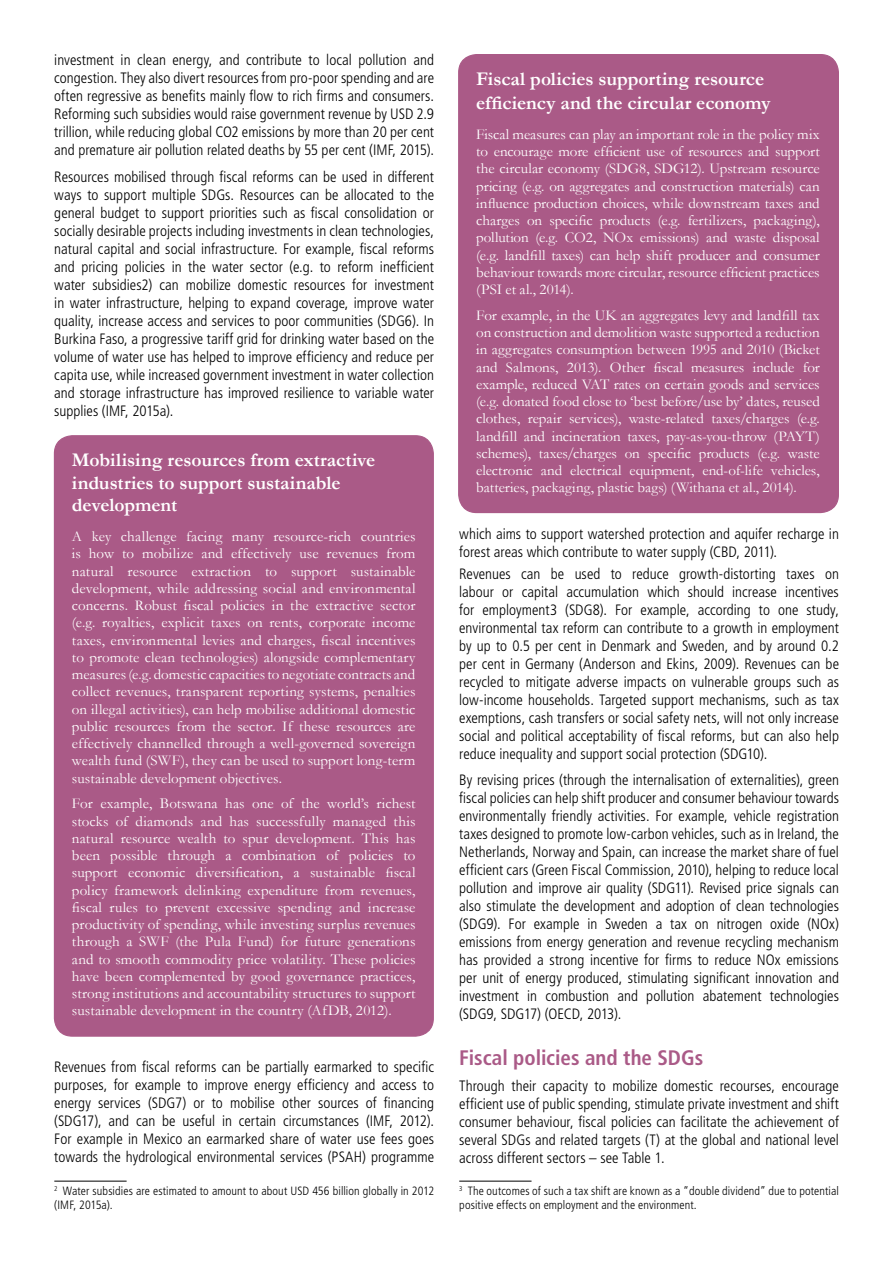
<style>
.page{position:relative;width:893px;height:1263px;background:#fff}
.page>*{position:absolute;margin:0;border:0;box-sizing:border-box;transform-origin:0 0}
.t1{font:700 condensed 21px "Frutiger LT Std";color:#aa5a87}
.t2{font:700 19.5px/22.5px "Garamond";color:#fff}
.t3{font:300 condensed 15px/18px "Frutiger LT Std";color:#000;text-align:justify}
.t4{font:15px/17.2px "Garamond";color:#fff;text-align:justify}
.t5{font:300 condensed 12px/13.5px "Frutiger LT Std";letter-spacing:.01em;color:#000}
</style>
<div class="page">
<hr style="left:459px;top:1181px;width:72px;height:1px;background:#000">
<hr style="left:54px;top:1181px;width:73px;height:1px;background:#000">
<div style="left:54px;top:436px;width:379px;height:600px;background:#aa5a87;border-radius:18px"></div>
<div style="left:459px;top:55px;width:379px;height:458px;background:#aa5a87;border-radius:18px"></div>
<p class="t3" style="left:54px;top:51px;width:381px">investment in clean energy, and contribute to local pollution and congestion. They also divert resources from pro-poor spending and are often regressive as benefits mainly flow to rich firms and consumers.<br>Reforming such subsidies would raise government revenue by USD 2.9 trillion, while reducing global CO2 emissions by more than 20 per cent and premature air pollution related deaths by 55 per cent (IMF, 2015).</p>
<p class="t3" style="left:54px;top:168px;width:381px">Resources mobilised through fiscal reforms can be used in different ways to support multiple SDGs. Resources can be allocated to the general budget to support priorities such as fiscal consolidation or socially desirable projects including investments in clean technologies, natural capital and social infrastructure. For example, fiscal reforms and pricing policies in the water sector (e.g. to reform inefficient water subsidies2) can mobilize domestic resources for investment in water infrastructure, helping to expand coverage, improve water quality, increase access and services to poor communities (SDG6). In Burkina Faso, a progressive tariff grid for drinking water based on the volume of water use has helped to improve efficiency and reduce per capita use, while increased government investment in water collection and storage infrastructure has improved resilience to variable water supplies (IMF, 2015a).</p>
<h2 class="t2" style="left:72px;top:449px;width:305px">Mobilising resources from extractive industries to support sustainable development</h2>
<p class="t4" style="left:72px;top:527px;width:345px">A key challenge facing many resource-rich countries is how to mobilize and effectively use revenues from natural resource extraction to support sustainable development, while addressing social and environmental concerns. Robust fiscal policies in the extractive sector (e.g. royalties, explicit taxes on rents, corporate income taxes, environmental levies and charges, fiscal incentives to promote clean technologies) alongside complementary measures (e.g. domestic capacities to negotiate contracts and collect revenues, transparent reporting systems, penalties on illegal activities), can help mobilise additional domestic public resources from the sector. If these resources are effectively channelled through a well-governed sovereign wealth fund (SWF), they can be used to support long-term sustainable development objectives.</p>
<p class="t4" style="left:72px;top:795px;width:345px">For example, Botswana has one of the world’s richest stocks of diamonds and has successfully managed this natural resource wealth to spur development. This has been possible through a combination of policies to support economic diversification, a sustainable fiscal policy framework delinking expenditure from revenues, fiscal rules to prevent excessive spending and increase productivity of spending, while investing surplus revenues through a SWF (the Pula Fund) for future generations and to smooth commodity price volatility. These policies have been complemented by good governance practices, strong institutions and accountability structures to support sustainable development in the country (AfDB, 2012).</p>
<p class="t3" style="left:54px;top:1058px;width:381px">Revenues from fiscal reforms can be partially earmarked to specific purposes, for example to improve energy efficiency and access to energy services (SDG7) or to mobilise other sources of financing (SDG17), and can be useful in certain circumstances (IMF, 2012).<br>For example in Mexico an earmarked share of water use fees goes towards the hydrological environmental services (PSAH) programme</p>
<p class="t5" style="left:54px;top:1185px;width:381px"><sup>2</sup> Water subsidies are estimated to amount to about USD 456 billion globally in 2012 (IMF, 2015a).</p>
<h2 class="t2" style="left:476px;top:67px;width:296px;line-height:24px">Fiscal policies supporting resource efficiency and the circular economy</h2>
<p class="t4" style="left:476px;top:125px;width:345px">Fiscal measures can play an important role in the policy mix to encourage more efficient use of resources and support the circular economy (SDG8, SDG12). Upstream resource pricing (e.g. on aggregates and construction materials) can influence production choices, while downstream taxes and charges on specific products (e.g. fertilizers, packaging), pollution (e.g. CO2, NOx emissions) and waste disposal (e.g. landfill taxes) can help shift producer and consumer behaviour towards more circular, resource efficient practices (PSI et al., 2014).</p>
<p class="t4" style="left:476px;top:306px;width:345px">For example, in the UK an aggregates levy and landfill tax on construction and demolition waste supported a reduction in aggregates consumption between 1995 and 2010 (Bicket and Salmons, 2013). Other fiscal measures include for example, reduced VAT rates on certain goods and services (e.g. donated food close to ‘best before/use by’ dates, reused clothes, repair services), waste-related taxes/charges (e.g. landfill and incineration taxes, pay-as-you-throw (PAYT) schemes), taxes/charges on specific products (e.g. waste electronic and electrical equipment, end-of-life vehicles, batteries, packaging, plastic bags) (Withana et al., 2014).</p>
<p class="t3" style="left:459px;top:525px;width:381px">which aims to support watershed protection and aquifer recharge in forest areas which contribute to water supply (CBD, 2011).</p>
<p class="t3" style="left:459px;top:565px;width:381px">Revenues can be used to reduce growth-distorting taxes on labour or capital accumulation which should increase incentives for employment3 (SDG8). For example, according to one study, environmental tax reform can contribute to a growth in employment by up to 0.5 per cent in Denmark and Sweden, and by around 0.2 per cent in Germany (Anderson and Ekins, 2009). Revenues can be recycled to mitigate adverse impacts on vulnerable groups such as low-income households. Targeted support mechanisms, such as tax exemptions, cash transfers or social safety nets, will not only increase social and political acceptability of fiscal reforms, but can also help reduce inequality and support social protection (SDG10).</p>
<p class="t3" style="left:459px;top:771px;width:381px">By revising prices (through the internalisation of externalities), green fiscal policies can help shift producer and consumer behaviour towards environmentally friendly activities. For example, vehicle registration taxes designed to promote low-carbon vehicles, such as in Ireland, the Netherlands, Norway and Spain, can increase the market share of fuel efficient cars (Green Fiscal Commission, 2010), helping to reduce local pollution and improve air quality (SDG11). Revised price signals can also stimulate the development and adoption of clean technologies (SDG9). For example in Sweden a tax on nitrogen oxide (NOx) emissions from energy generation and revenue recycling mechanism has provided a strong incentive for firms to reduce NOx emissions per unit of energy produced, stimulating significant innovation and investment in combustion and pollution abatement technologies (SDG9, SDG17) (OECD, 2013).</p>
<h1 class="t1" style="left:459px;top:1045px;width:246px">Fiscal policies and the SDGs</h1>
<p class="t3" style="left:459px;top:1077px;width:381px">Through their capacity to mobilize domestic recourses, encourage efficient use of public spending, stimulate private investment and shift consumer behaviour, fiscal policies can facilitate the achievement of several SDGs and related targets (T) at the global and national level across different sectors – see Table 1.</p>
<p class="t5" style="left:459px;top:1185px;width:381px"><sup>3</sup> The outcomes of such a tax shift are known as a “double dividend” due to potential positive effects on employment and the environment.</p>
</div>
